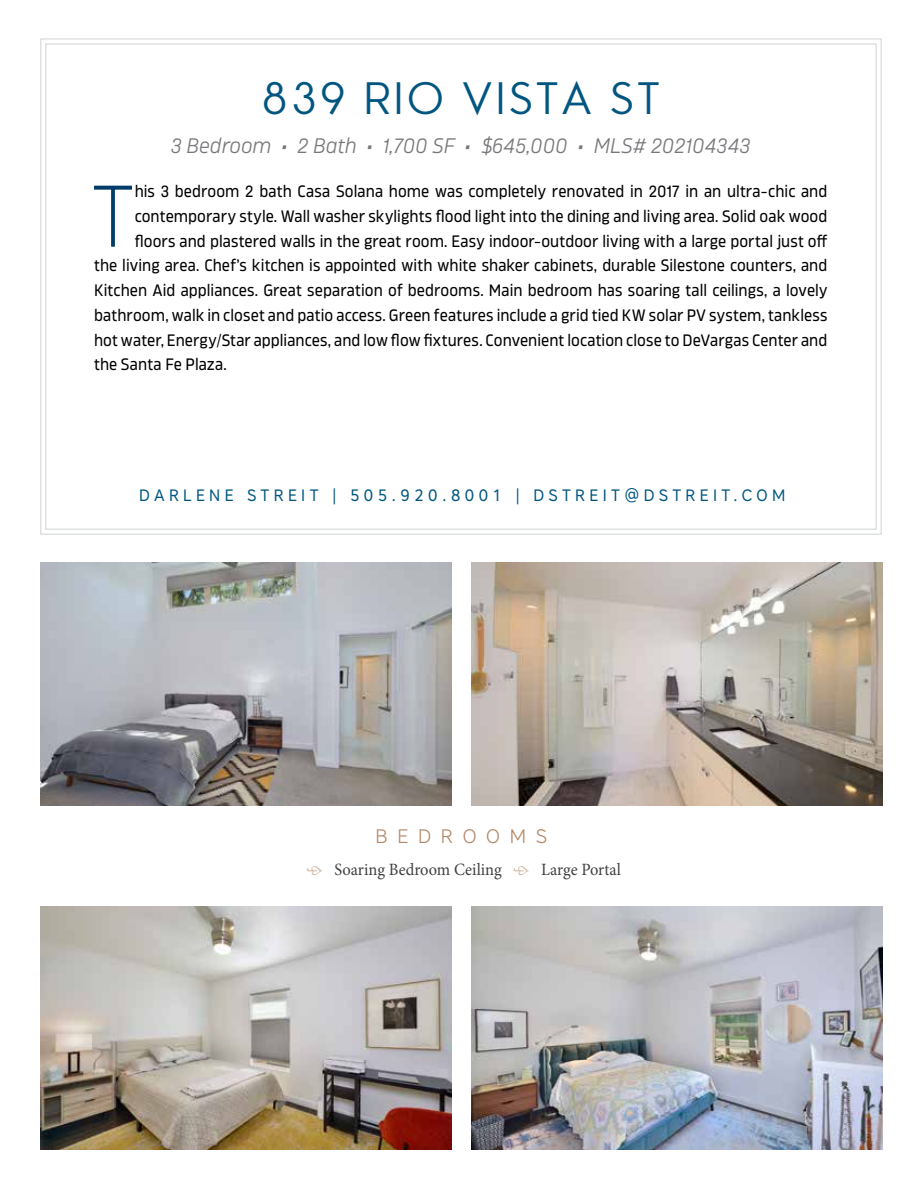
<style>
.page{position:relative;width:918px;height:1188px;background:#fff}
.page>*{position:absolute;margin:0;border:0;box-sizing:border-box;transform-origin:0 0}
.t1{font:300 87.15px "Karibu";color:#003d68;scale:.95 1}
.t2{font:43.5px "Aramis";letter-spacing:.12em;color:#005680}
.t3{font:italic 21px "Karibu";color:#77787b}
.t4{font:300 19.5px "Core Sans A35";letter-spacing:.5em;color:#b38868}
.t5{font:17.25px "Minion Pro";color:#414042;scale:.95 1}
.t6{font:16.5px "Karibu";letter-spacing:.005em;color:#000101;scale:.95 1}
.t7{font:16.5px "Core Sans A45";letter-spacing:.28em;color:#005680;scale:.95 1}
.s1{font-size:18.75px;color:#d3bba7}
</style>
<div class="page">
<svg style="left:40px;top:38px;width:842px;height:497px"></svg>
<img style="left:41px;top:563px;width:410px;height:243px">
<img style="left:472px;top:563px;width:410px;height:243px">
<img style="left:41px;top:906px;width:410px;height:243px">
<img style="left:472px;top:906px;width:410px;height:243px">
<h2 class="t2" style="left:263px;top:67px;width:398px">839 RIO VISTA ST</h2>
<p class="t3" style="left:171px;top:132px;width:581px">3 Bedroom • 2 Bath • 1,700 SF • $645,000 • MLS# 202104343</p>
<h1 class="t1" style="left:91px;top:162px;width:47px">T</h1>
<p class="t6" style="left:135px;top:181px;width:731px">his 3 bedroom 2 bath Casa Solana home was completely renovated in 2017 in an ultra-chic and</p>
<p class="t6" style="left:135px;top:206px;width:731px">contemporary style. Wall washer skylights flood light into the dining and living area. Solid oak wood</p>
<p class="t6" style="left:135px;top:231px;width:731px">floors and plastered walls in the great room. Easy indoor-outdoor living with a large portal just off</p>
<p class="t6" style="left:94px;top:255px;width:773px">the living area. Chef’s kitchen is appointed with white shaker cabinets, durable Silestone counters, and</p>
<p class="t6" style="left:94px;top:280px;width:773px">Kitchen Aid appliances. Great separation of bedrooms. Main bedroom has soaring tall ceilings, a lovely</p>
<p class="t6" style="left:94px;top:305px;width:773px">bathroom, walk in closet and patio access. Green features include a grid tied KW solar PV system, tankless</p>
<p class="t6" style="left:94px;top:330px;width:773px">hot water, Energy/Star appliances, and low flow fixtures. Convenient location close to DeVargas Center and</p>
<p class="t6" style="left:94px;top:354px;width:141px">the Santa Fe Plaza.</p>
<p class="t7" style="left:139px;top:484px;width:682px">DARLENE STREIT | 505.920.8001 | DSTREIT@DSTREIT.COM</p>
<p class="t4" style="left:376px;top:823px;width:173px">BEDROOMS</p>
<p class="t5" style="left:306px;top:858px;width:333px"><span class="s1">•</span> Soaring Bedroom Ceiling <span class="s1">•</span> Large Portal</p>
</div>
